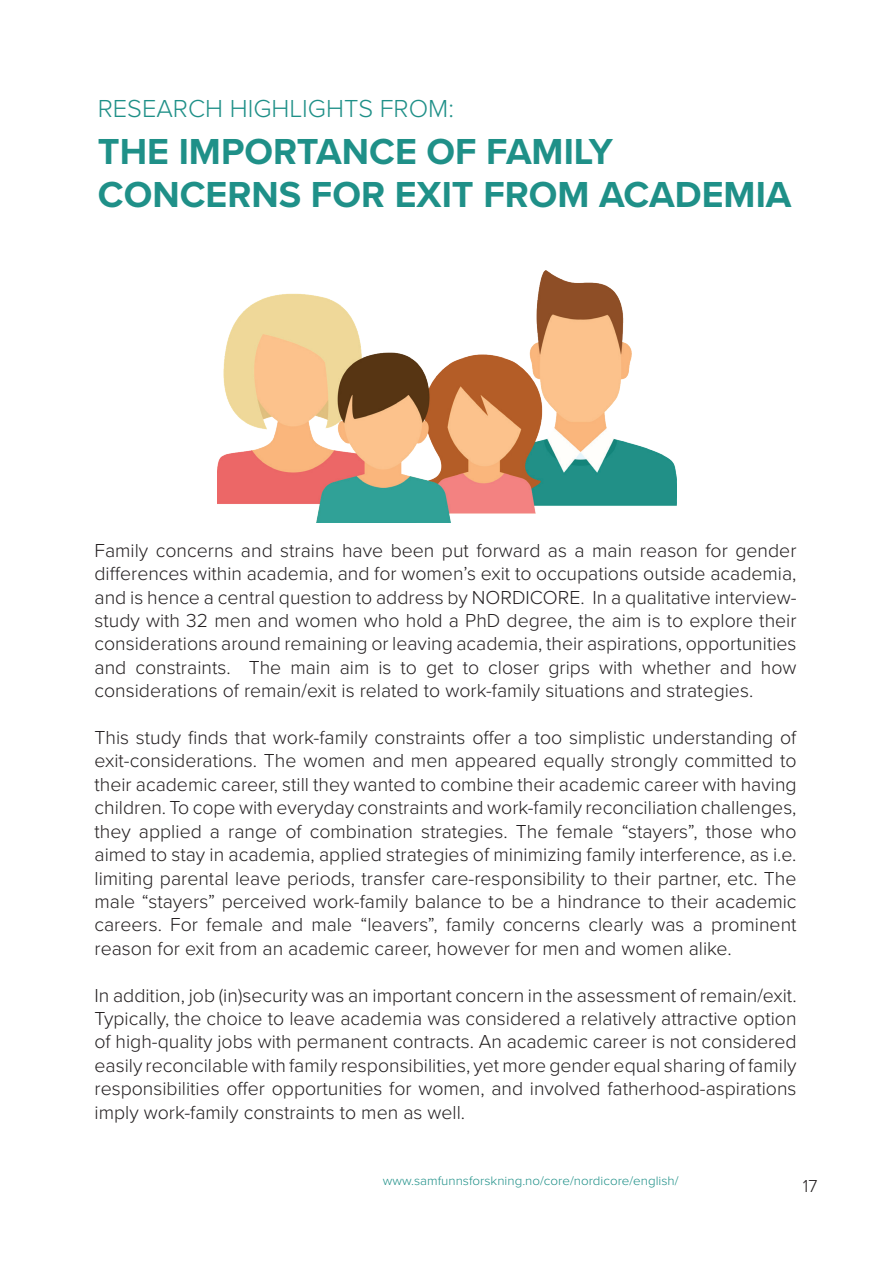
<style>
.page{position:relative;width:893px;height:1263px;background:#fff}
.page>*{position:absolute;margin:0;border:0;box-sizing:border-box;transform-origin:0 0}
.t1{font:700 37.5px/43.5px "Proxima Nova";color:#1f9088}
.t2{font:300 25.5px "Proxima Nova";color:#1f9088}
.t3{font:300 19.5px/23.4px "Proxima Nova";color:#231f20;text-align:justify}
.t4{font:300 18px "Proxima Nova";color:#231f20}
.t5{font:300 12.75px "Proxima Nova";color:#1f9088;scale:1.05 1}
</style>
<div class="page">
<img style="left:218px;top:270px;width:458px;height:252px">
<h2 class="t2" style="left:98px;top:89px;width:358px">RESEARCH HIGHLIGHTS FROM:</h2>
<h1 class="t1" style="left:98px;top:129px;width:695px">THE IMPORTANCE OF FAMILY<br>CONCERNS FOR EXIT FROM ACADEMIA</h1>
<p class="t3" style="left:94px;top:538px;width:704px">Family concerns and strains have been put forward as a main reason for gender differences within academia, and for women’s exit to occupations outside academia, and is hence a central question to address by NORDICORE. In a qualitative interview&shy;study with 32 men and women who hold a PhD degree, the aim is to explore their considerations around remaining or leaving academia, their aspirations, opportunities and constraints. The main aim is to get to closer grips with whether and how considerations of remain/exit is related to work-family situations and strategies.</p>
<p class="t3" style="left:94px;top:725px;width:704px">This study finds that work-family constraints offer a too simplistic understanding of exit-considerations. The women and men appeared equally strongly committed to their academic career, still they wanted to combine their academic career with having children. To cope with everyday constraints and work-family reconciliation challenges, they applied a range of combination strategies. The female “stayers”, those who aimed to stay in academia, applied strategies of minimizing family interference, as i.e. limiting parental leave periods, transfer care-responsibility to their partner, etc. The male “stayers” perceived work-family balance to be a hindrance to their academic careers. For female and male “leavers”, family concerns clearly was a prominent reason for exit from an academic career, however for men and women alike.</p>
<p class="t3" style="left:94px;top:982px;width:704px">In addition, job (in)security was an important concern in the assessment of remain/exit.<br>Typically, the choice to leave academia was considered a relatively attractive option of high-quality jobs with permanent contracts. An academic career is not considered easily reconcilable with family responsibilities, yet more gender equal sharing of family responsibilities offer opportunities for women, and involved fatherhood-aspirations imply work-family constraints to men as well.</p>
<p class="t5" style="left:383px;top:1171px;width:283px">www.samfunnsforskning.no/core/nordicore/english/</p>
<p class="t4" style="left:803px;top:1172px;width:16px">17</p>
</div>
